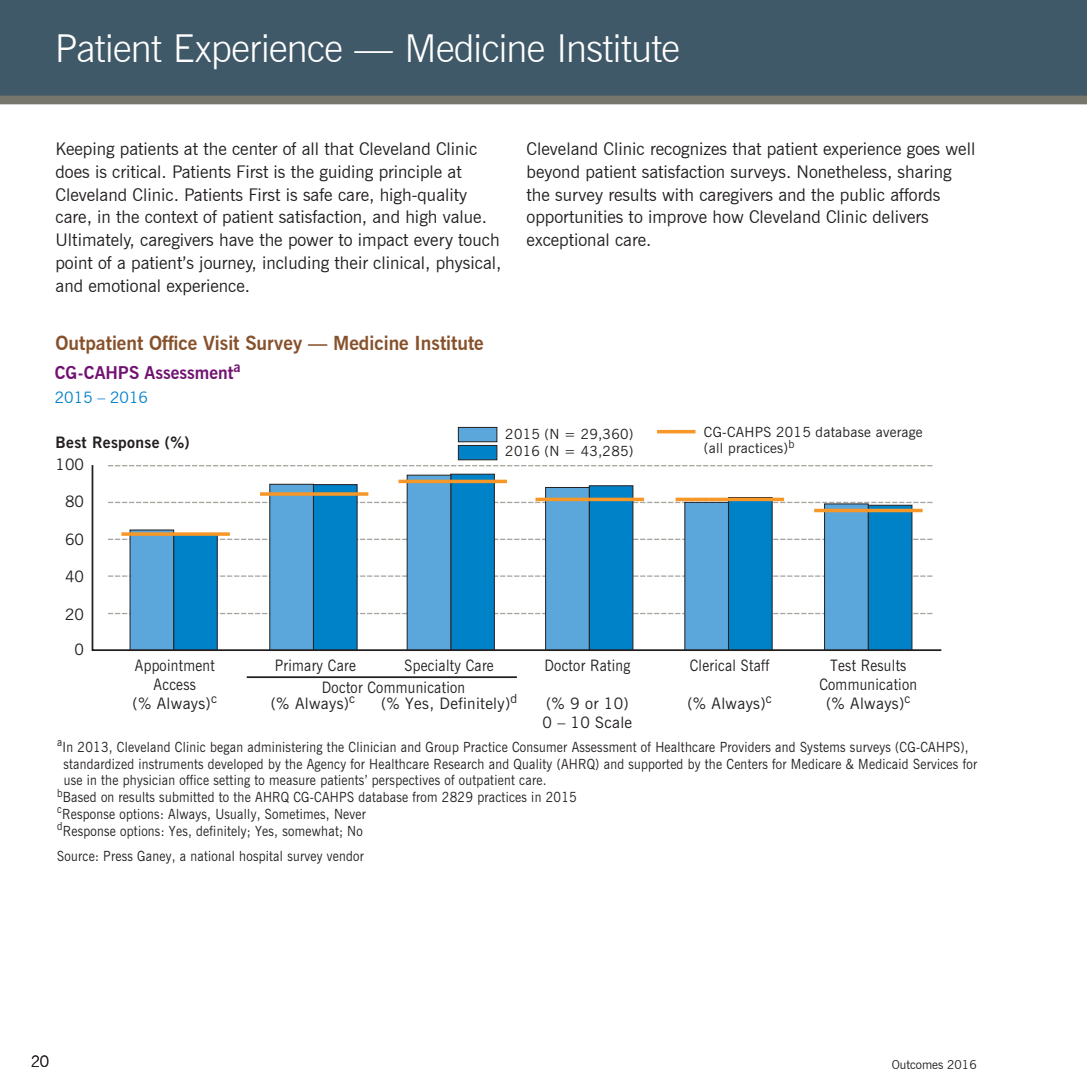
<style>
.page{position:relative;width:1087px;height:1087px;background:#fff}
.page>*{position:absolute;margin:0;border:0;box-sizing:border-box;transform-origin:0 0}
._01-Page_Header{font:300 38.5px "News Gothic BT";letter-spacing:-.02em;color:#fff}
._02-Standard_Subhead{font:700 19.25px "News Gothic BT";color:#87512b}
._05-Body_Copy{font:17.5px/22.8px "News Gothic BT";color:#231f20}
._04-Purple_Secondary{font:700 17.5px "News Gothic BT";color:#711271}
.t1{font:15.75px/18.9px "News Gothic BT";letter-spacing:.02em;color:#231f20;text-align:center;scale:.9 1}
.t2{font:15.75px/18.9px "News Gothic BT";letter-spacing:.02em;color:#231f20}
.t3{font:700 15.75px "News Gothic BT";letter-spacing:.02em;color:#231f20}
._04-Purple_Secondary-2{font:15.75px "News Gothic BT";color:#0082c8}
.t4{font:300 15.75px "News Gothic BT";color:#231f20}
.t5{font:14px "News Gothic BT";letter-spacing:.02em;color:#231f20;scale:.9 1}
.t6{font:14px/17px "News Gothic BT";letter-spacing:.02em;color:#231f20}
.t7{font:12.25px "News Gothic BT";color:#231f20}
</style>
<div class="page">
<div style="left:0;top:0;width:1087px;height:101px;background:#405968"></div>
<div style="left:0;top:96px;width:1087px;height:8px;background:#77766c"></div>
<svg style="left:91px;top:465px;width:851px;height:186px"></svg>
<div style="left:458px;top:445px;width:39px;height:15px;background:#0082c8;border:1px solid #231f20"></div>
<div style="left:458px;top:427px;width:39px;height:15px;background:#5ba6da;border:1px solid #231f20"></div>
<hr style="left:657px;top:430px;width:38px;height:3px;background:#f79727">
<hr style="left:247px;top:676px;width:270px;height:2px;background:#231f20">
<svg style="left:121px;top:532px;width:109px;height:4px"></svg>
<hr style="left:398px;top:480px;width:109px;height:3px;background:#f79727">
<svg style="left:260px;top:492px;width:108px;height:4px"></svg>
<hr style="left:535px;top:498px;width:109px;height:3px;background:#f79727">
<hr style="left:675px;top:498px;width:109px;height:3px;background:#f79727">
<hr style="left:814px;top:509px;width:108px;height:3px;background:#f79727">
<p class="_01-Page_Header" style="left:55px;top:25px;width:626px">Patient Experience — Medicine Institute</p>
<p class="_05-Body_Copy" style="left:56px;top:137px;width:447px">Keeping patients at the center of all that Cleveland Clinic does is critical. Patients First is the guiding principle at Cleveland Clinic. Patients First is safe care, high-quality care, in the context of patient satisfaction, and high value.<br>Ultimately, caregivers have the power to impact every touch point of a patient’s journey, including their clinical, physical, and emotional experience.</p>
<p class="_05-Body_Copy" style="left:527px;top:137px;width:450px">Cleveland Clinic recognizes that patient experience goes well beyond patient satisfaction surveys. Nonetheless, sharing the survey results with caregivers and the public affords opportunities to improve how Cleveland Clinic delivers exceptional care.</p>
<p class="_02-Standard_Subhead" style="left:56px;top:331px;width:430px">Outpatient Office Visit Survey — Medicine Institute</p>
<p class="_04-Purple_Secondary" style="left:55px;top:362px;width:187px">CG-CAHPS Assessment<sup>a</sup></p>
<p class="_04-Purple_Secondary-2" style="left:55px;top:388px;width:95px">2015 – 2016</p>
<p class="t3" style="left:56px;top:433px;width:136px">Best Response (%)</p>
<p class="t2" style="left:56px;top:455px;width:30px">100</p>
<p class="t2" style="left:65px;top:492px;width:20px">80</p>
<p class="t2" style="left:65px;top:530px;width:20px">60</p>
<p class="t2" style="left:65px;top:567px;width:20px">40</p>
<p class="t2" style="left:65px;top:605px;width:20px">20</p>
<p class="t2" style="left:74px;top:639px;width:11px">0</p>
<p class="t6" style="left:505px;top:425px;width:130px">2015 (N = 29,360)<br>2016 (N = 43,285)</p>
<p class="t6" style="left:704px;top:423px;width:220px">CG-CAHPS 2015 database average (all practices)<sup>b</sup></p>
<p class="t1" style="left:133px;top:656px;width:95px">Appointment<br>Access<br>(% Always)<sup>c</sup></p>
<p class="t1" style="left:404px;top:656px;width:101px">Specialty Care</p>
<p class="t1" style="left:275px;top:656px;width:92px">Primary Care</p>
<p class="t2" style="left:271px;top:694px;width:86px">(% Always)<sup>c</sup></p>
<p class="t1" style="left:322px;top:678px;width:161px">Doctor Communication</p>
<p class="t2" style="left:381px;top:694px;width:138px">(% Yes, Definitely)<sup>d</sup></p>
<p class="t1" style="left:544px;top:656px;width:97px">Doctor Rating</p>
<p class="t2" style="left:542px;top:694px;width:91px">(% 9 or 10)<br>0 – 10 Scale</p>
<p class="t1" style="left:690px;top:656px;width:90px">Clerical Staff</p>
<p class="t2" style="left:687px;top:694px;width:86px">(% Always)<sup>c</sup></p>
<p class="t1" style="left:819px;top:656px;width:110px">Test Results<br>Communication (% Always)<sup>c</sup></p>
<p class="t5" style="left:57px;top:738px;width:1014px"><sup>a</sup>In 2013, Cleveland Clinic began administering the Clinician and Group Practice Consumer Assessment of Healthcare Providers and Systems surveys (CG-CAHPS),</p>
<p class="t5" style="left:63px;top:755px;width:1016px">standardized instruments developed by the Agency for Healthcare Research and Quality (AHRQ) and supported by the Centers for Medicare &amp; Medicaid Services for</p>
<p class="t5" style="left:64px;top:772px;width:538px">use in the physician office setting to measure patients’ perspectives of outpatient care.</p>
<p class="t5" style="left:57px;top:789px;width:579px"><sup>b</sup>Based on results submitted to the AHRQ CG-CAHPS database from 2829 practices in 2015</p>
<p class="t5" style="left:57px;top:805px;width:344px"><sup>c</sup>Response options: Always, Usually, Sometimes, Never</p>
<p class="t5" style="left:57px;top:822px;width:341px"><sup>d</sup>Response options: Yes, definitely; Yes, somewhat; No</p>
<p class="t5" style="left:57px;top:847px;width:342px">Source: Press Ganey, a national hospital survey vendor</p>
<p class="t4" style="left:31px;top:1051px;width:20px">20</p>
<p class="t7" style="left:892px;top:1057px;width:86px">Outcomes 2016</p>
</div>
